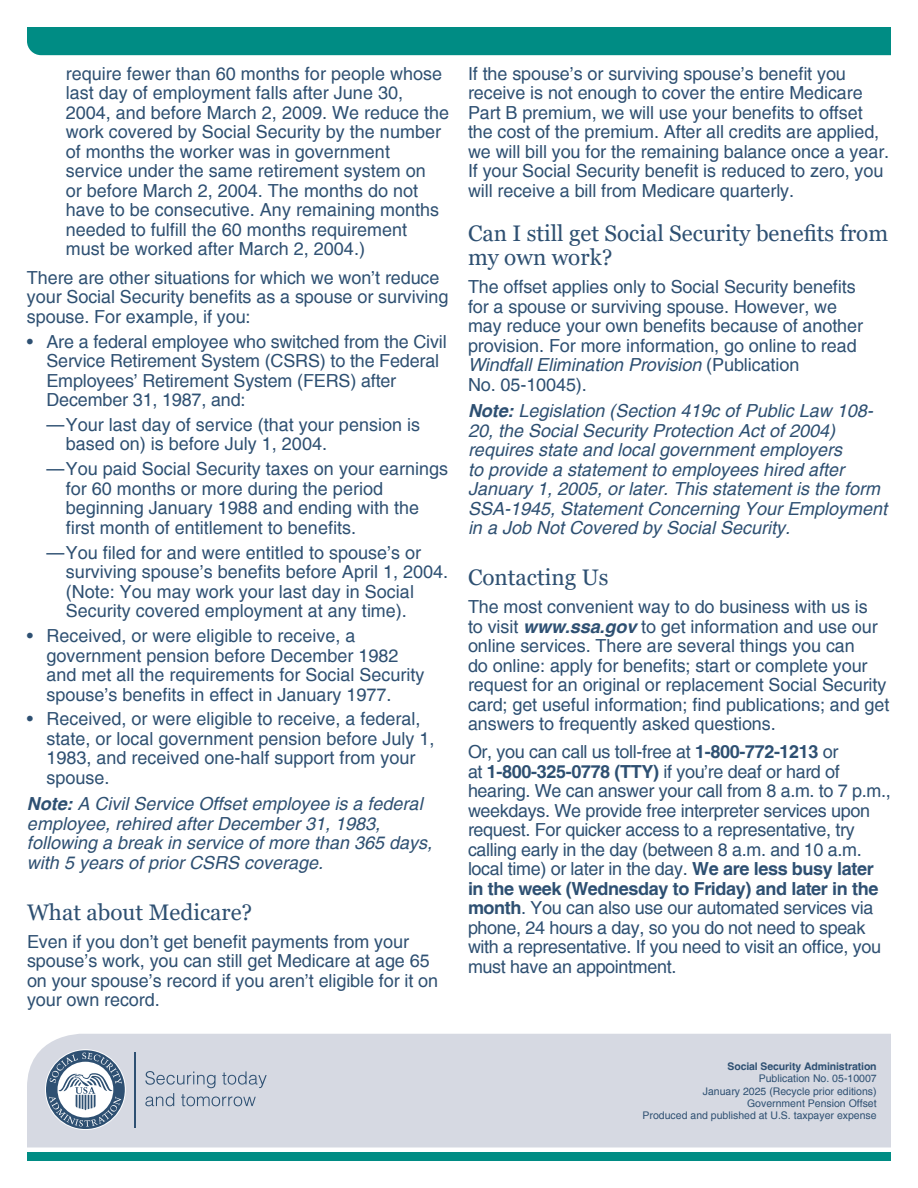
<style>
.page{position:relative;width:918px;height:1188px;background:#fff}
.page>*{position:absolute;margin:0;border:0;box-sizing:border-box;transform-origin:0 0}
.t1{font:22.5px/24px "Georgia";color:#2e5072}
.t2{font:18px/19.5px "Helvetica";letter-spacing:-.005em;color:#2e5072}
.t3{font:italic 18px/19.5px "Helvetica";color:#2e5072}
.t4{font:10.5px/12.5px "Helvetica";color:#2e5072;text-align:right}
.t5{font:700 10.5px "Helvetica";letter-spacing:-.01em;color:#2e5072}
.s1{font-weight:700}
.s2{font-style:italic}
.s3{font-weight:700;font-style:italic}
</style>
<div class="page">
<div style="left:27px;top:27px;width:864px;height:28px;background:#008c84"></div>
<div style="left:27px;top:1153px;width:864px;height:8px;background:#008c84"></div>
<div style="left:27px;top:1034px;width:864px;height:113px;background:#d6d9e2"></div>
<svg style="left:145px;top:1071px;width:122px;height:35px;background:#bcc3d0"></svg>
<hr style="left:135px;top:1052px;width:1px;height:75px;background:#2e5072">
<svg style="left:45px;top:1049px;width:81px;height:81px"></svg>
<svg style="left:46px;top:1050px;width:79px;height:79px"></svg>
<svg style="left:49px;top:1053px;width:73px;height:74px"></svg>
<p class="t2" style="left:66px;top:65px;width:385px">require fewer than 60 months for people whose last day of employment falls after June 30, 2004, and before March 2, 2009. We reduce the work covered by Social Security by the number of months the worker was in government service under the same retirement system on<br>or before March 2, 2004. The months do not have to be consecutive. Any remaining months needed to fulfill the 60 months requirement must be worked after March 2, 2004.)</p>
<p class="t2" style="left:27px;top:268px;width:423px">There are other situations for which we won’t reduce your Social Security benefits as a spouse or surviving spouse. For example, if you:</p>
<p class="t2" style="left:46px;top:332px;width:402px;text-indent:-19px">• Are a federal employee who switched from the Civil Service Retirement System (CSRS) to the Federal Employees’ Retirement System (FERS) after December 31, 1987, and:</p>
<p class="t2" style="left:66px;top:415px;width:356px;text-indent:-19px">—Your last day of service (that your pension is based on) is before July 1, 2004.</p>
<p class="t2" style="left:66px;top:460px;width:384px;text-indent:-19px">—You paid Social Security taxes on your earnings for 60 months or more during the period beginning January 1988 and ending with the first month of entitlement to benefits.</p>
<p class="t2" style="left:66px;top:543px;width:384px;text-indent:-19px">—You filed for and were entitled to spouse’s or surviving spouse’s benefits before April 1, 2004. (Note: You may work your last day in Social Security covered employment at any time).</p>
<p class="t2" style="left:46px;top:627px;width:380px;text-indent:-19px">• Received, or were eligible to receive, a government pension before December 1982 and met all the requirements for Social Security spouse’s benefits in effect in January 1977.</p>
<p class="t2" style="left:46px;top:710px;width:390px;text-indent:-19px">• Received, or were eligible to receive, a federal, state, or local government pension before July 1, 1983, and received one-half support from your spouse.</p>
<p class="t3" style="left:27px;top:795px;width:407px"><span class="s1">Note:</span> A Civil Service Offset employee is a federal employee, rehired after December 31, 1983, following a break in service of more than 365 days, with 5 years of prior CSRS coverage.</p>
<p class="t1" style="left:27px;top:900px;width:227px">What about Medicare?</p>
<p class="t2" style="left:27px;top:932px;width:413px">Even if you don’t get benefit payments from your spouse’s work, you can still get Medicare at age 65 on your spouse’s record if you aren’t eligible for it on your own record.</p>
<p class="t2" style="left:468px;top:65px;width:423px">If the spouse’s or surviving spouse’s benefit you receive is not enough to cover the entire Medicare Part B premium, we will use your benefits to offset the cost of the premium. After all credits are applied, we will bill you for the remaining balance once a year.<br>If your Social Security benefit is reduced to zero, you will receive a bill from Medicare quarterly.</p>
<p class="t1" style="left:468px;top:222px;width:422px">Can I still get Social Security benefits from my own work?</p>
<p class="t2" style="left:468px;top:278px;width:397px">The offset applies only to Social Security benefits for a spouse or surviving spouse. However, we may reduce your own benefits because of another provision. For more information, go online to read <span class="s2">Windfall Elimination Provision</span> (Publication<br>No. 05-10045).</p>
<p class="t3" style="left:468px;top:402px;width:421px"><span class="s1">Note:</span> Legislation (Section 419c of Public Law 108- 20, the Social Security Protection Act of 2004) requires state and local government employers<br>to provide a statement to employees hired after January 1, 2005, or later. This statement is the form SSA-1945, Statement Concerning Your Employment in a Job Not Covered by Social Security.</p>
<p class="t1" style="left:468px;top:566px;width:142px">Contacting Us</p>
<p class="t2" style="left:468px;top:598px;width:423px">The most convenient way to do business with us is<br>to visit <span class="s3">www.ssa.gov</span> to get information and use our online services. There are several things you can<br>do online: apply for benefits; start or complete your request for an original or replacement Social Security card; get useful information; find publications; and get answers to frequently asked questions.</p>
<p class="t2" style="left:468px;top:743px;width:424px">Or, you can call us toll-free at <span class="s1">1-800-772-1213</span> or<br>at <span class="s1">1-800-325-0778 (TTY)</span> if you’re deaf or hard of hearing. We can answer your call from 8 a.m. to 7 p.m., weekdays. We provide free interpreter services upon request. For quicker access to a representative, try calling early in the day (between 8 a.m. and 10 a.m. local time) or later in the day. <span class="s1">We are less busy later in the week (Wednesday to Friday) and later in the month</span>. You can also use our automated services via phone, 24 hours a day, so you do not need to speak with a representative. If you need to visit an office, you must have an appointment.</p>
<p class="t5" style="left:727px;top:1060px;width:151px">Social Security Administration</p>
<p class="t4" style="left:643px;top:1073px;width:236px">Publication No. 05-10007<br>January 2025 (Recycle prior editions)<br>Government Pension Offset<br>Produced and published at U.S. taxpayer expense</p>
</div>
